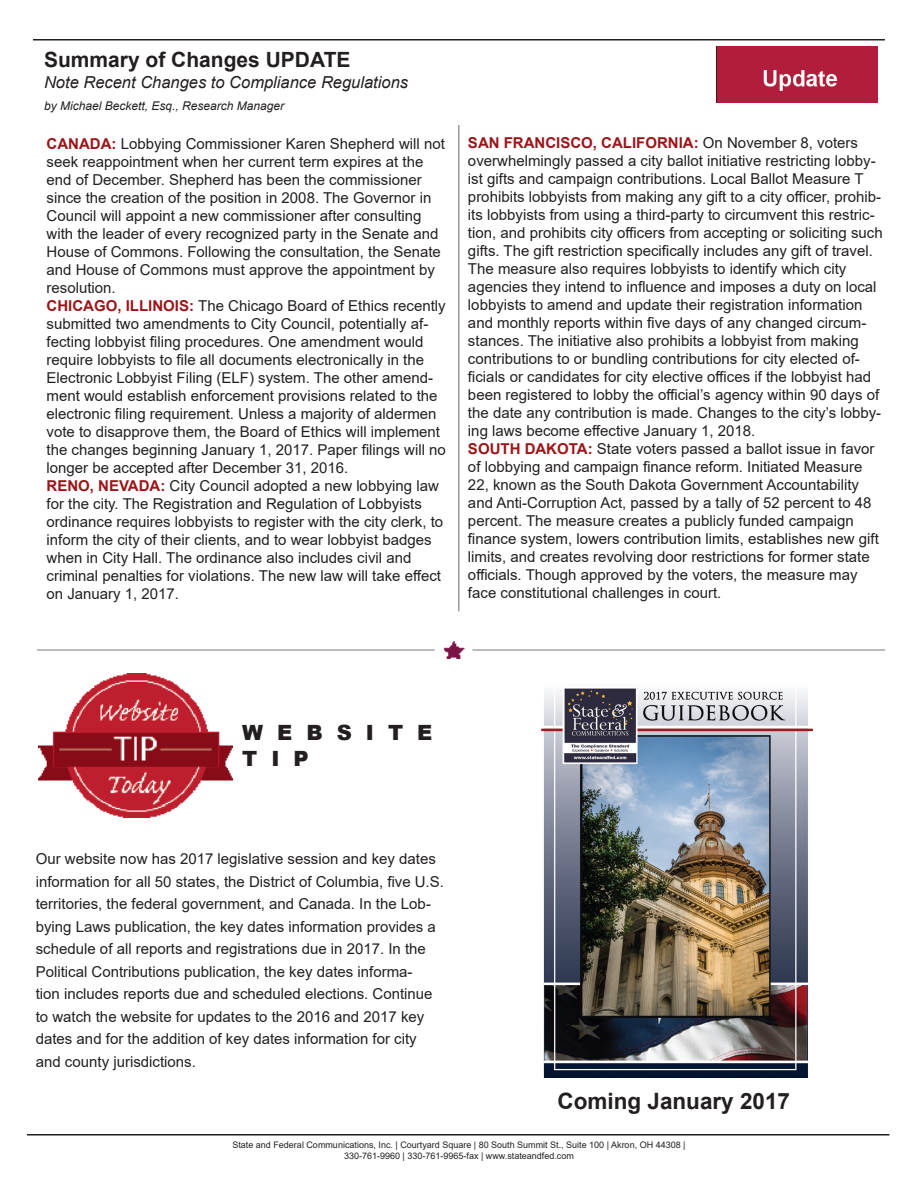
<style>
.page{position:relative;width:918px;height:1188px;background:#fff}
.page>*{position:absolute;margin:0;border:0;box-sizing:border-box;transform-origin:0 0}
.t1{font:700 22.5px "Arial";color:#231f20}
.t2{font:700 21px "Arial";color:#231f20}
.t3{font:900 21px/25.2px "Arial";color:#231f20}
.t4{font:italic 16.5px "Arial";color:#231f20}
.t5{font:15px/18px "Arial";color:#231f20}
.t6{font:italic 12px "Arial";color:#231f20}
.t7{font:9px/10.8px "Arial";color:#231f20;text-align:center}
.s1{font-weight:700;color:#9c1418}
</style>
<div class="page">
<hr style="left:27px;top:1134px;width:863px;height:2px;background:#231f20">
<hr style="left:33px;top:39px;width:852px;height:1px;background:#231f20">
<img style="left:38px;top:641px;width:846px;height:18px">
<img style="left:716px;top:46px;width:162px;height:57px">
<hr style="left:458px;top:125px;width:2px;height:486px;background:#97999c">
<img style="left:39px;top:673px;width:194px;height:145px">
<img style="left:541px;top:688px;width:271px;height:390px">
<p class="t2" style="left:44px;top:45px;width:308px">Summary of Changes UPDATE</p>
<p class="t4" style="left:44px;top:72px;width:366px">Note Recent Changes to Compliance Regulations</p>
<p class="t6" style="left:44px;top:98px;width:242px">by Michael Beckett, Esq., Research Manager</p>
<p class="t5" style="left:47px;top:135px;width:400px"><span class="s1">CANADA:</span> Lobbying Commissioner Karen Shepherd will not seek reappointment when her current term expires at the end of December. Shepherd has been the commissioner since the creation of the position in 2008. The Governor in Council will appoint a new commissioner after consulting with the leader of every recognized party in the Senate and House of Commons. Following the consultation, the Senate and House of Commons must approve the appointment by resolution.</p>
<p class="t5" style="left:47px;top:297px;width:401px"><span class="s1">CHICAGO, ILLINOIS:</span> The Chicago Board of Ethics recently submitted two amendments to City Council, potentially af&shy;fecting lobbyist filing procedures. One amendment would require lobbyists to file all documents electronically in the Electronic Lobbyist Filing (ELF) system. The other amend&shy;ment would establish enforcement provisions related to the electronic filing requirement. Unless a majority of aldermen vote to disapprove them, the Board of Ethics will implement the changes beginning January 1, 2017. Paper filings will no longer be accepted after December 31, 2016.</p>
<p class="t5" style="left:47px;top:477px;width:398px"><span class="s1">RENO, NEVADA:</span> City Council adopted a new lobbying law for the city. The Registration and Regulation of Lobbyists ordinance requires lobbyists to register with the city clerk, to inform the city of their clients, and to wear lobbyist badges when in City Hall. The ordinance also includes civil and criminal penalties for violations. The new law will take effect on January 1, 2017.</p>
<p class="t5" style="left:468px;top:133px;width:416px"><span class="s1">SAN FRANCISCO, CALIFORNIA:</span> On November 8, voters overwhelmingly passed a city ballot initiative restricting lobby&shy;ist gifts and campaign contributions. Local Ballot Measure T prohibits lobbyists from making any gift to a city officer, prohib&shy;its lobbyists from using a third-party to circumvent this restric&shy;tion, and prohibits city officers from accepting or soliciting such gifts. The gift restriction specifically includes any gift of travel.<br>The measure also requires lobbyists to identify which city agencies they intend to influence and imposes a duty on local lobbyists to amend and update their registration information and monthly reports within five days of any changed circum&shy;stances. The initiative also prohibits a lobbyist from making contributions to or bundling contributions for city elected of&shy;ficials or candidates for city elective offices if the lobbyist had been registered to lobby the official’s agency within 90 days of the date any contribution is made. Changes to the city’s lobby&shy;ing laws become effective January 1, 2018.</p>
<p class="t5" style="left:468px;top:439px;width:412px"><span class="s1">SOUTH DAKOTA:</span> State voters passed a ballot issue in favor of lobbying and campaign finance reform. Initiated Measure 22, known as the South Dakota Government Accountability and Anti-Corruption Act, passed by a tally of 52 percent to 48 percent. The measure creates a publicly funded campaign finance system, lowers contribution limits, establishes new gift limits, and creates revolving door restrictions for former state officials. Though approved by the voters, the measure may face constitutional challenges in court.</p>
<p class="t3" style="left:242px;top:720px;width:192px">W E B S I T E<br>T I P</p>
<p class="t5" style="left:36px;top:848px;width:410px;line-height:22.5px">Our website now has 2017 legislative session and key dates information for all 50 states, the District of Columbia, five U.S. territories, the federal government, and Canada. In the Lob&shy;bying Laws publication, the key dates information provides a schedule of all reports and registrations due in 2017. In the Political Contributions publication, the key dates informa-<br>tion includes reports due and scheduled elections. Continue to watch the website for updates to the 2016 and 2017 key dates and for the addition of key dates information for city and county jurisdictions.</p>
<p class="t1" style="left:558px;top:1085px;width:234px">Coming January 2017</p>
<p class="t7" style="left:232px;top:1139px;width:455px">State and Federal Communications, Inc. | Courtyard Square | 80 South Summit St., Suite 100 | Akron, OH 44308 |<br>330-761-9960 | 330-761-9965-fax | www.stateandfed.com</p>
</div>
